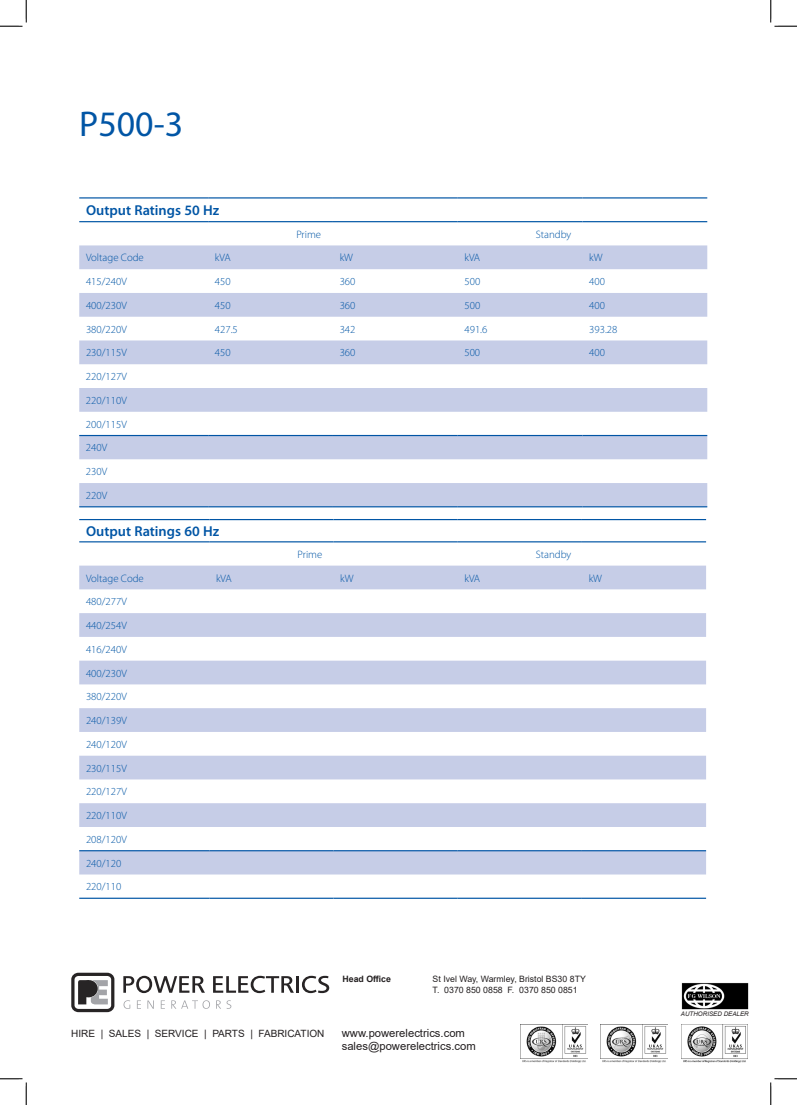
<style>
.page{position:relative;width:797px;height:1105px;background:#fff}
.page>*{position:absolute;margin:0;border:0;box-sizing:border-box;transform-origin:0 0}
.t1{font:35.88px "Myriad Pro";color:#0155a5}
.t2{font:600 14.38px "Myriad Pro";color:#0155a5}
.t3{font:11.25px "Arial";color:#231f20}
.t4{font:300 10.75px "Myriad Pro";color:#0155a5}
.t5{font:10px "Arial";color:#231f20}
.t6{font:8.75px "Arial";color:#231f20}
.t7{font:700 8.75px "Arial";color:#231f20}
.t8{font:italic 6.25px "Arial";color:#231f20}
</style>
<div class="page">
<img style="left:520px;top:1024px;width:67px;height:38px">
<img style="left:601px;top:1024px;width:66px;height:38px">
<img style="left:681px;top:1024px;width:67px;height:38px">
<img style="left:681px;top:983px;width:67px;height:26px">
<svg style="left:123px;top:976px;width:82px;height:17px"></svg>
<svg style="left:213px;top:976px;width:81px;height:17px"></svg>
<hr style="left:296px;top:976px;width:3px;height:17px;background:#272425">
<svg style="left:302px;top:976px;width:27px;height:17px"></svg>
<svg style="left:123px;top:1000px;width:7px;height:9px"></svg>
<svg style="left:137px;top:1000px;width:4px;height:9px"></svg>
<svg style="left:147px;top:1000px;width:7px;height:9px"></svg>
<svg style="left:161px;top:1000px;width:4px;height:9px"></svg>
<svg style="left:171px;top:1000px;width:39px;height:9px"></svg>
<svg style="left:216px;top:1000px;width:15px;height:9px"></svg>
<div style="left:71px;top:973px;width:43px;height:39px;border:3px solid #272425;border-radius:5px"></div>
<svg style="left:78px;top:980px;width:30px;height:24px"></svg>
<div style="left:81px;top:980px;width:17px;height:17px;background:#272425;border-radius:50%"></div>
<svg style="left:79px;top:245px;width:628px;height:261px;fill:#c6cde7"></svg>
<hr style="left:79px;top:197px;width:129px;height:1px;background:#0155a5">
<hr style="left:208px;top:197px;width:125px;height:1px;background:#0155a5">
<hr style="left:333px;top:197px;width:125px;height:1px;background:#0155a5">
<hr style="left:458px;top:197px;width:124px;height:1px;background:#0155a5">
<hr style="left:582px;top:197px;width:125px;height:1px;background:#0155a5">
<hr style="left:79px;top:221px;width:129px;height:1px;background:#0155a5">
<hr style="left:208px;top:221px;width:125px;height:1px;background:#0155a5">
<hr style="left:333px;top:221px;width:125px;height:1px;background:#0155a5">
<hr style="left:458px;top:221px;width:124px;height:1px;background:#0155a5">
<hr style="left:582px;top:221px;width:125px;height:1px;background:#0155a5">
<hr style="left:79px;top:506px;width:129px;height:1px;background:#0155a5">
<hr style="left:208px;top:506px;width:125px;height:1px;background:#0155a5">
<hr style="left:333px;top:506px;width:125px;height:1px;background:#0155a5">
<hr style="left:458px;top:506px;width:124px;height:1px;background:#0155a5">
<hr style="left:582px;top:506px;width:125px;height:1px;background:#0155a5">
<hr style="left:79px;top:435px;width:129px;height:1px;background:#0155a5">
<hr style="left:208px;top:435px;width:125px;height:1px;background:#0155a5">
<hr style="left:333px;top:435px;width:125px;height:1px;background:#0155a5">
<hr style="left:458px;top:435px;width:124px;height:1px;background:#0155a5">
<hr style="left:582px;top:435px;width:125px;height:1px;background:#0155a5">
<svg style="left:79px;top:542px;width:627px;height:24px"></svg>
<svg style="left:79px;top:566px;width:627px;height:308px;fill:#c6cde7"></svg>
<hr style="left:79px;top:519px;width:130px;height:1px;background:#0155a5">
<hr style="left:209px;top:519px;width:124px;height:1px;background:#0155a5">
<hr style="left:333px;top:519px;width:124px;height:1px;background:#0155a5">
<hr style="left:457px;top:519px;width:125px;height:1px;background:#0155a5">
<hr style="left:582px;top:519px;width:124px;height:1px;background:#0155a5">
<hr style="left:79px;top:541px;width:130px;height:1px;background:#0155a5">
<hr style="left:209px;top:541px;width:124px;height:1px;background:#0155a5">
<hr style="left:333px;top:541px;width:124px;height:1px;background:#0155a5">
<hr style="left:457px;top:541px;width:125px;height:1px;background:#0155a5">
<hr style="left:582px;top:541px;width:124px;height:1px;background:#0155a5">
<hr style="left:79px;top:898px;width:130px;height:1px;background:#0155a5">
<hr style="left:209px;top:898px;width:124px;height:1px;background:#0155a5">
<hr style="left:333px;top:898px;width:124px;height:1px;background:#0155a5">
<hr style="left:457px;top:898px;width:125px;height:1px;background:#0155a5">
<hr style="left:582px;top:898px;width:124px;height:1px;background:#0155a5">
<hr style="left:79px;top:850px;width:130px;height:1px;background:#0155a5">
<hr style="left:209px;top:850px;width:124px;height:1px;background:#0155a5">
<hr style="left:333px;top:850px;width:124px;height:1px;background:#0155a5">
<hr style="left:457px;top:850px;width:125px;height:1px;background:#0155a5">
<hr style="left:582px;top:850px;width:124px;height:1px;background:#0155a5">
<svg style="left:0;top:0;width:27px;height:27px"></svg>
<svg style="left:0;top:1078px;width:27px;height:27px"></svg>
<svg style="left:770px;top:0;width:27px;height:27px"></svg>
<svg style="left:770px;top:1078px;width:27px;height:27px"></svg>
<p class="t1" style="left:79px;top:104px;width:105px">P500-3</p>
<p class="t2" style="left:86px;top:202px;width:135px">Output Ratings 50 Hz</p>
<p class="t4" style="left:296px;top:228px;width:26px">Prime</p>
<p class="t4" style="left:536px;top:228px;width:37px">Standby</p>
<p class="t4" style="left:86px;top:252px;width:59px">Voltage Code</p>
<p class="t4" style="left:215px;top:252px;width:17px">kVA</p>
<p class="t4" style="left:340px;top:252px;width:15px">kW</p>
<p class="t4" style="left:464px;top:252px;width:17px">kVA</p>
<p class="t4" style="left:589px;top:252px;width:15px">kW</p>
<p class="t4" style="left:86px;top:276px;width:42px">415/240V</p>
<p class="t4" style="left:215px;top:276px;width:17px">450</p>
<p class="t4" style="left:340px;top:276px;width:17px">360</p>
<p class="t4" style="left:464px;top:276px;width:17px">500</p>
<p class="t4" style="left:589px;top:276px;width:17px">400</p>
<p class="t4" style="left:86px;top:299px;width:42px">400/230V</p>
<p class="t4" style="left:215px;top:299px;width:17px">450</p>
<p class="t4" style="left:340px;top:299px;width:17px">360</p>
<p class="t4" style="left:464px;top:299px;width:17px">500</p>
<p class="t4" style="left:589px;top:299px;width:17px">400</p>
<p class="t4" style="left:86px;top:323px;width:42px">380/220V</p>
<p class="t4" style="left:215px;top:323px;width:24px">427.5</p>
<p class="t4" style="left:340px;top:323px;width:17px">342</p>
<p class="t4" style="left:464px;top:323px;width:24px">491.6</p>
<p class="t4" style="left:589px;top:323px;width:30px">393.28</p>
<p class="t4" style="left:86px;top:347px;width:42px">230/115V</p>
<p class="t4" style="left:215px;top:347px;width:17px">450</p>
<p class="t4" style="left:340px;top:347px;width:17px">360</p>
<p class="t4" style="left:464px;top:347px;width:17px">500</p>
<p class="t4" style="left:589px;top:347px;width:17px">400</p>
<p class="t4" style="left:86px;top:371px;width:42px">220/127V</p>
<p class="t4" style="left:86px;top:394px;width:42px">220/110V</p>
<p class="t4" style="left:86px;top:418px;width:42px">200/115V</p>
<p class="t4" style="left:86px;top:442px;width:23px">240V</p>
<p class="t4" style="left:86px;top:466px;width:23px">230V</p>
<p class="t4" style="left:86px;top:489px;width:23px">220V</p>
<p class="t2" style="left:86px;top:523px;width:135px">Output Ratings 60 Hz</p>
<p class="t4" style="left:297px;top:548px;width:26px">Prime</p>
<p class="t4" style="left:536px;top:548px;width:37px">Standby</p>
<p class="t4" style="left:86px;top:572px;width:59px">Voltage Code</p>
<p class="t4" style="left:216px;top:572px;width:17px">kVA</p>
<p class="t4" style="left:340px;top:572px;width:15px">kW</p>
<p class="t4" style="left:464px;top:572px;width:17px">kVA</p>
<p class="t4" style="left:588px;top:572px;width:15px">kW</p>
<p class="t4" style="left:86px;top:596px;width:42px">480/277V</p>
<p class="t4" style="left:86px;top:620px;width:42px">440/254V</p>
<p class="t4" style="left:86px;top:643px;width:42px">416/240V</p>
<p class="t4" style="left:86px;top:667px;width:42px">400/230V</p>
<p class="t4" style="left:86px;top:691px;width:42px">380/220V</p>
<p class="t4" style="left:86px;top:715px;width:42px">240/139V</p>
<p class="t4" style="left:86px;top:738px;width:42px">240/120V</p>
<p class="t4" style="left:86px;top:762px;width:42px">230/115V</p>
<p class="t4" style="left:86px;top:786px;width:42px">220/127V</p>
<p class="t4" style="left:86px;top:810px;width:42px">220/110V</p>
<p class="t4" style="left:86px;top:833px;width:42px">208/120V</p>
<p class="t4" style="left:86px;top:857px;width:37px">240/120</p>
<p class="t4" style="left:86px;top:881px;width:37px">220/110</p>
<p class="t5" style="left:71px;top:1026px;width:255px">HIRE | SALES | SERVICE | PARTS | FABRICATION</p>
<p class="t7" style="left:342px;top:973px;width:50px">Head Office</p>
<p class="t6" style="left:432px;top:973px;width:155px">St Ivel Way, Warmley, Bristol BS30 8TY</p>
<p class="t6" style="left:432px;top:984px;width:146px">T. 0370 850 0858 F. 0370 850 0851</p>
<p class="t3" style="left:342px;top:1025px;width:125px">www.powerelectrics.com</p>
<p class="t3" style="left:342px;top:1038px;width:135px">sales@powerelectrics.com</p>
<p class="t8" style="left:681px;top:1009px;width:69px">AUTHORISED DEALER</p>
</div>
